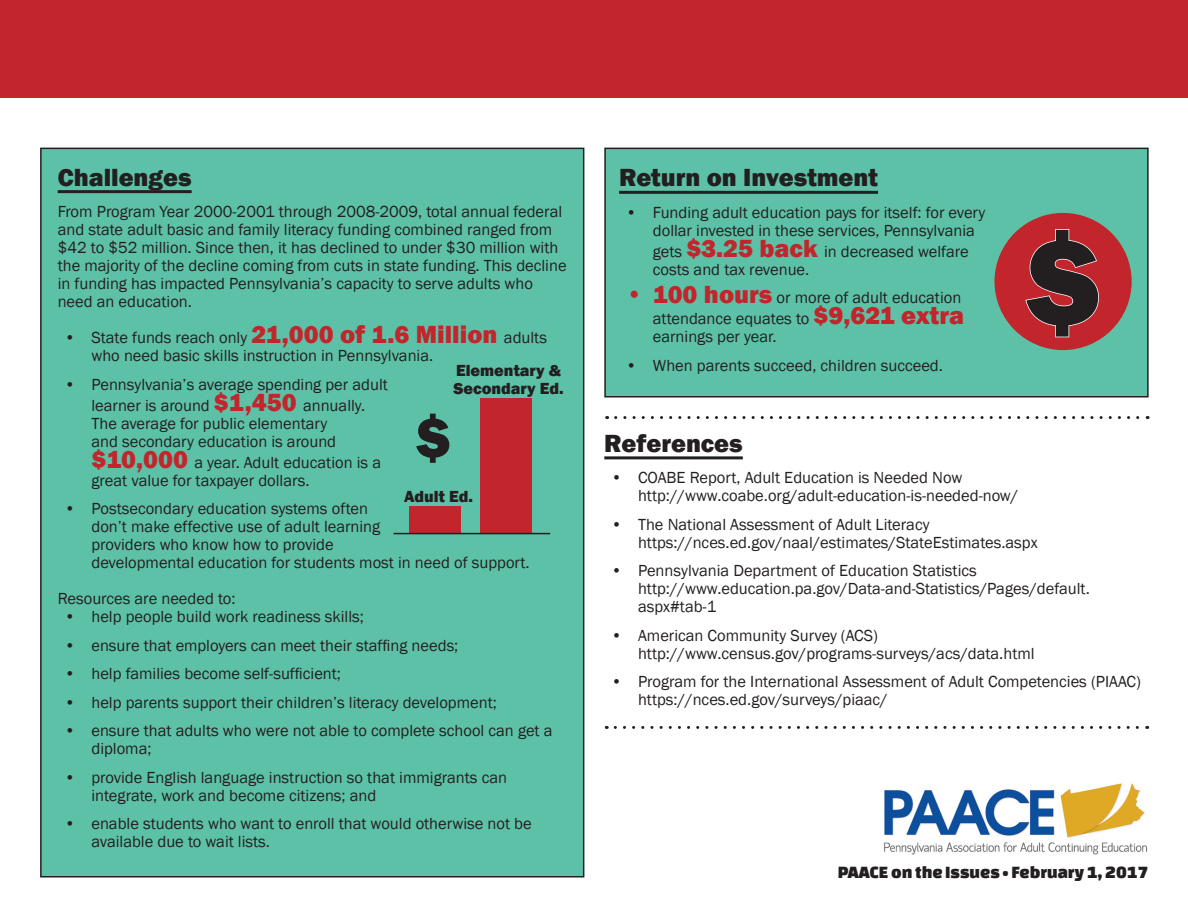
<style>
.page{position:relative;width:1188px;height:918px;background:#fff}
.page>*{position:absolute;margin:0;border:0;box-sizing:border-box;transform-origin:0 0}
.t1{font:800 133.5px "Franklin Gothic";color:#231f20}
.t2{font:800 61.5px "Franklin Gothic";color:#231f20}
.t3{font:800 25.5px "Franklin Gothic";color:#231f20}
.t4{font:18px "Changa One";color:#231f20}
.t5{font:16.5px/18px "Franklin Gothic";color:#231f20}
.t6{font:800 16.5px/18px "Franklin Gothic";color:#231f20}
.s1{font-weight:800;font-size:25.5px;color:#c2262c}
</style>
<div class="page">
<div style="left:0;top:0;width:1188px;height:97px;background:#c2262c"></div>
<img style="left:884px;top:783px;width:264px;height:72px">
<div style="left:41px;top:148px;width:543px;height:729px;background:#5dc1a8"></div>
<hr style="left:58px;top:190px;width:134px;height:3px;background:#231f20">
<div style="left:605px;top:148px;width:543px;height:249px;background:#5dc1a8"></div>
<div style="left:604px;top:148px;width:545px;height:250px;border:2px solid #231f20"></div>
<hr style="left:619px;top:191px;width:259px;height:3px;background:#231f20">
<div style="left:994px;top:213px;width:138px;height:137px;background:#c2262c;border-radius:50%"></div>
<svg style="left:1025px;top:229px;width:74px;height:109px"></svg>
<hr style="left:604px;top:456px;width:139px;height:3px;background:#231f20">
<svg style="left:616px;top:416px;width:532px;height:3px"></svg>
<svg style="left:615px;top:726px;width:533px;height:3px"></svg>
<div style="left:409px;top:507px;width:52px;height:27px;background:#c2262c"></div>
<div style="left:480px;top:399px;width:52px;height:135px;background:#c2262c"></div>
<hr style="left:394px;top:533px;width:156px;height:1px;background:#231f20">
<h3 class="t3" style="left:58px;top:162px;width:135px">Challenges</h3>
<p class="t5" style="left:58px;top:202px;width:510px">From Program Year 2000-2001 through 2008-2009, total annual federal and state adult basic and family literacy funding combined ranged from $42 to $52 million. Since then, it has declined to under $30 million with the majority of the decline coming from cuts in state funding. This decline in funding has impacted Pennsylvania’s capacity to serve adults who need an education.</p>
<p class="t5" style="left:91px;top:328px;width:457px;text-indent:-27px">• State funds reach only <span class="s1">21,000 of 1.6 Million</span> adults who need basic skills instruction in Pennsylvania.</p>
<p class="t5" style="left:64px;top:373px;width:325px;line-height:21px;text-align:center">• Pennsylvania’s average spending per adult learner is around <span class="s1">$1,450</span> annually.</p>
<p class="t5" style="left:91px;top:414px;width:246px">The average for public elementary and secondary education is around</p>
<p class="t5" style="left:91px;top:453px;width:291px"><span class="s1">$10,000</span> a year. Adult education is a great value for taxpayer dollars.</p>
<p class="t5" style="left:91px;top:499px;width:440px;text-indent:-27px">• Postsecondary education systems often<br>don’t make effective use of adult learning<br>providers who know how to provide<br>developmental education for students most in need of support.</p>
<p class="t5" style="left:58px;top:589px;width:179px">Resources are needed to:</p>
<p class="t5" style="left:64px;top:607px;width:301px">• help people build work readiness skills;</p>
<p class="t5" style="left:64px;top:636px;width:396px">• ensure that employers can meet their staffing needs;</p>
<p class="t5" style="left:64px;top:664px;width:278px">• help families become self-sufficient;</p>
<p class="t5" style="left:64px;top:693px;width:434px">• help parents support their children’s literacy development;</p>
<p class="t5" style="left:91px;top:721px;width:463px;text-indent:-27px">• ensure that adults who were not able to complete school can get a diploma;</p>
<p class="t5" style="left:91px;top:768px;width:417px;text-indent:-27px">• provide English language instruction so that immigrants can integrate, work and become citizens; and</p>
<p class="t5" style="left:91px;top:814px;width:442px;text-indent:-27px">• enable students who want to enroll that would otherwise not be available due to wait lists.</p>
<p class="t6" style="left:453px;top:361px;width:112px">Elementary &amp;<br>Secondary Ed.</p>
<h2 class="t2" style="left:415px;top:402px;width:38px">$</h2>
<p class="t6" style="left:404px;top:487px;width:70px">Adult Ed.</p>
<h3 class="t3" style="left:619px;top:163px;width:260px">Return on Investment</h3>
<p class="t5" style="left:653px;top:203px;width:334px;text-indent:-27px">• Funding adult education pays for itself: for every dollar invested in these services, Pennsylvania</p>
<p class="t5" style="left:653px;top:242px;width:317px">gets <span class="s1">$3.25 back</span> in decreased welfare costs and tax revenue.</p>
<p class="t5" style="left:626px;top:287px;width:340px;line-height:21px;text-align:right"><span class="s1">• 100 hours</span> or more of adult education attendance equates to <span class="s1">$9,621 extra</span></p>
<p class="t5" style="left:653px;top:328px;width:125px">earnings per year.</p>
<p class="t5" style="left:626px;top:356px;width:319px">• When parents succeed, children succeed.</p>
<h1 class="t1" style="left:1024px;top:206px;width:80px">$</h1>
<h3 class="t3" style="left:604px;top:429px;width:140px">References</h3>
<p class="t5" style="left:638px;top:469px;width:382px;text-indent:-27px">• COABE Report, Adult Education is Needed Now http://www.coabe.org/adult-education-is-needed-now/</p>
<p class="t5" style="left:638px;top:515px;width:401px;text-indent:-27px">• The National Assessment of Adult Literacy https://nces.ed.gov/naal/estimates/StateEstimates.aspx</p>
<p class="t5" style="left:638px;top:562px;width:453px;text-indent:-27px">• Pennsylvania Department of Education Statistics http://www.education.pa.gov/Data-and-Statistics/Pages/default. aspx#tab-1</p>
<p class="t5" style="left:638px;top:626px;width:398px;text-indent:-27px">• American Community Survey (ACS) http://www.census.gov/programs-surveys/acs/data.html</p>
<p class="t5" style="left:638px;top:673px;width:504px;text-indent:-27px">• Program for the International Assessment of Adult Competencies (PIAAC) https://nces.ed.gov/surveys/piaac/</p>
<p class="t4" style="left:838px;top:862px;width:312px">PAACE on the Issues • February 1, 2017</p>
</div>
